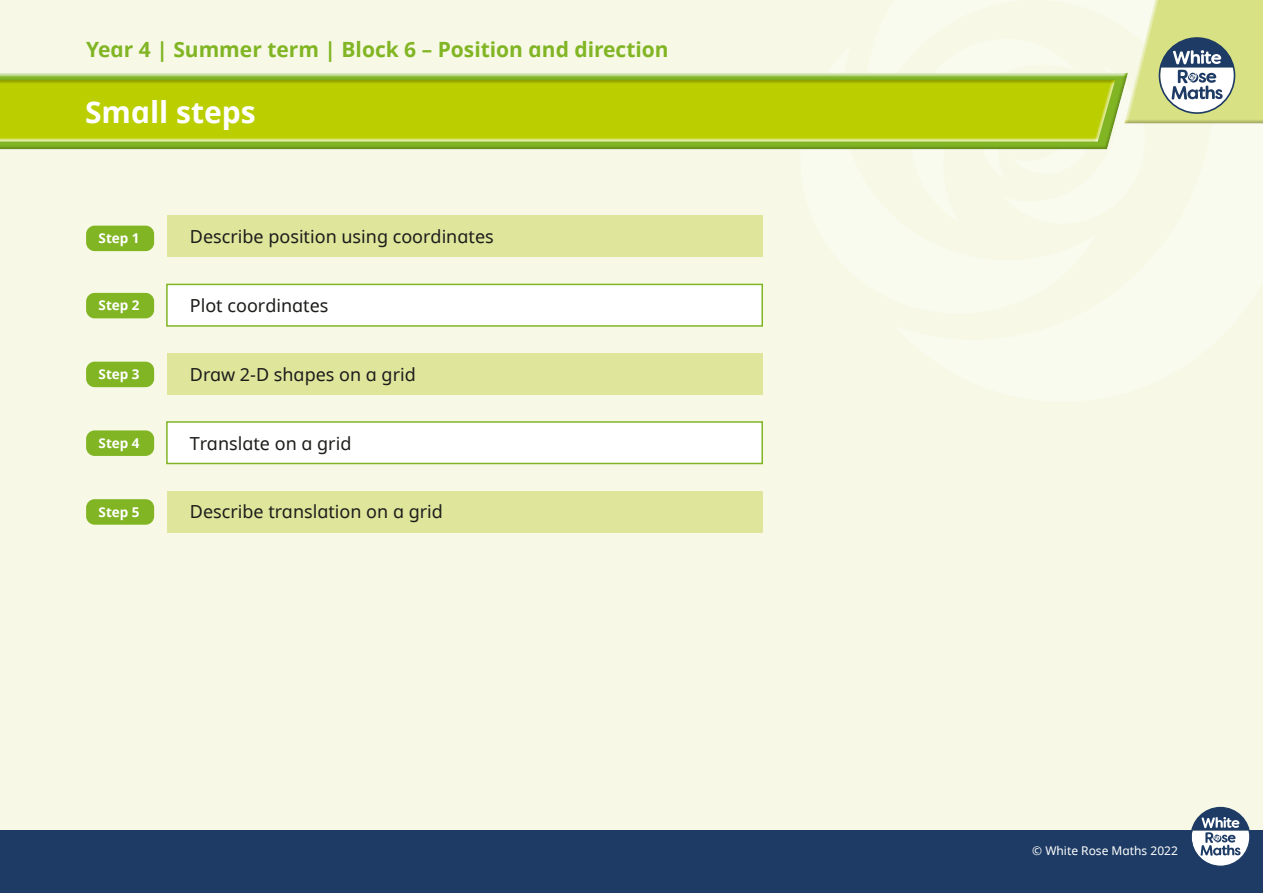
<style>
.page{position:relative;width:1263px;height:893px;background:#f7f9e6}
.page>*{position:absolute;margin:0;border:0;box-sizing:border-box;transform-origin:0 0}
.t1{font:30px "White Rose Noto bold";color:#fff}
.t2{font:21px "White Rose Noto bold";color:#81b524}
.t3{font:18px "White Rose Noto regular";color:#1d1d1b}
.t4{font:13.5px "White Rose Noto bold";color:#fff}
.t5{font:12px "White Rose Noto regular";color:#fff}
</style>
<div class="page">
<div style="left:0;top:71px;width:1129px;height:81px;background:#1d1d1b;opacity:.27"></div>
<div style="left:0;top:78px;width:1115px;height:66px;background:#1d1d1b;opacity:.27"></div>
<svg style="left:858px;top:0;width:405px;height:152px"></svg>
<div style="left:0;top:831px;width:1263px;height:62px;background:#1d3b64"></div>
<svg style="left:1190px;top:807px;width:60px;height:59px"></svg>
<div style="left:167px;top:216px;width:595px;height:41px;background:#dfe69c"></div>
<div style="left:166px;top:284px;width:597px;height:43px;background:#fff;border:2px solid #81b524"></div>
<div style="left:167px;top:353px;width:595px;height:42px;background:#dfe69c"></div>
<div style="left:166px;top:421px;width:597px;height:43px;background:#fff;border:2px solid #81b524"></div>
<div style="left:167px;top:491px;width:595px;height:41px;background:#dfe69c"></div>
<div style="left:86px;top:226px;width:68px;height:25px;background:#81b524;border-radius:9px"></div>
<div style="left:86px;top:293px;width:68px;height:25px;background:#81b524;border-radius:9px"></div>
<div style="left:86px;top:362px;width:68px;height:25px;background:#81b524;border-radius:9px"></div>
<div style="left:86px;top:430px;width:68px;height:26px;background:#81b524;border-radius:9px"></div>
<div style="left:86px;top:499px;width:68px;height:26px;background:#81b524;border-radius:9px"></div>
<p class="t2" style="left:86px;top:35px;width:584px">Year 4 | Summer term | Block 6 – Position and direction</p>
<h1 class="t1" style="left:85px;top:91px;width:172px">Small steps</h1>
<p class="t4" style="left:99px;top:229px;width:43px">Step 1</p>
<p class="t3" style="left:190px;top:224px;width:305px">Describe position using coordinates</p>
<p class="t4" style="left:99px;top:296px;width:43px">Step 2</p>
<p class="t3" style="left:190px;top:293px;width:140px">Plot coordinates</p>
<p class="t4" style="left:99px;top:365px;width:43px">Step 3</p>
<p class="t3" style="left:190px;top:362px;width:227px">Draw 2-D shapes on a grid</p>
<p class="t4" style="left:99px;top:433px;width:43px">Step 4</p>
<p class="t3" style="left:190px;top:430px;width:163px">Translate on a grid</p>
<p class="t4" style="left:99px;top:502px;width:43px">Step 5</p>
<p class="t3" style="left:190px;top:499px;width:255px">Describe translation on a grid</p>
<p class="t5" style="left:1032px;top:842px;width:147px">© White Rose Maths 2022</p>
</div>
